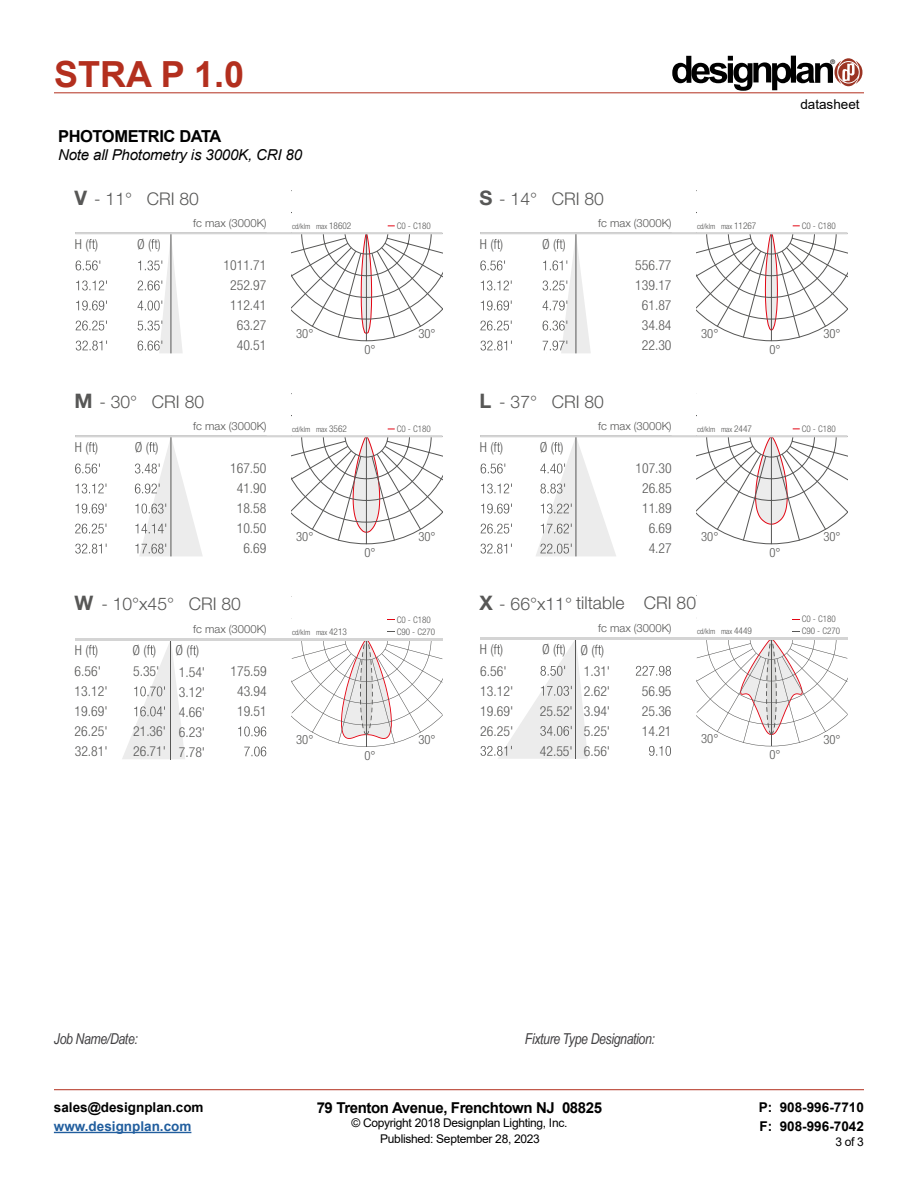
<style>
.page{position:relative;width:918px;height:1188px;background:#fff}
.page>*{position:absolute;margin:0;border:0;box-sizing:border-box;transform-origin:0 0}
.t1{font:700 36px "Arial";color:#b32f1e}
.t2{font:300 17.55px "Helvetica Neue LT Std";color:#575756}
.t3{font:700 16.5px "Arial";letter-spacing:-.025em;color:#000}
.t4{font:italic 15px "Arial Narrow";letter-spacing:-.025em;color:#414042}
.t5{font:700 15px "Arial";letter-spacing:-.025em;color:#000}
.t6{font:italic 15px "Arial";letter-spacing:-.01em;color:#000}
.t7{font:300 condensed 13.8px/20px "Helvetica Neue LT Std";color:#575756}
.t8{font:700 13.5px/19.5px "Arial";color:#000}
.t9{font:700 13.5px "Arial";color:#215e9e}
.t10{font:13.5px "Arial";color:#000}
.t11{font:300 condensed 12.75px "Helvetica Neue LT Std";color:#575756}
.t12{font:12px "Arial";letter-spacing:-.025em;color:#000}
.t13{font:300 11.25px "Helvetica Neue LT Std";color:#575756}
.t14{font:300 condensed 9.15px "Helvetica Neue LT Std";color:#575756}
.t15{font:300 condensed 7.65px "Helvetica Neue LT Std";color:#575756}
.t16{font:6.3px "Helvetica";color:#000}
.s1{font-weight:700;font-size:19.95px}
.s2{font-size:9.3px}
.s3{font-family:"Helvetica LT Std";font-weight:400;font-size:17.25px}
</style>
<div class="page">
<hr style="left:54px;top:93px;width:810px;height:1px;background:#b32f1e">
<hr style="left:54px;top:1089px;width:810px;height:1px;background:#b32f1e">
<hr style="left:54px;top:1132px;width:137px;height:1px;background:#215e9e">
<svg style="left:672px;top:56px;width:190px;height:35px"></svg>
<svg style="left:494px;top:442px;width:6px;height:10px"></svg>
<svg style="left:481px;top:463px;width:24px;height:10px"></svg>
<svg style="left:481px;top:484px;width:31px;height:9px"></svg>
<svg style="left:481px;top:504px;width:31px;height:10px"></svg>
<svg style="left:481px;top:524px;width:31px;height:10px"></svg>
<svg style="left:481px;top:544px;width:31px;height:10px"></svg>
<svg style="left:535px;top:437px;width:81px;height:119px"></svg>
<svg style="left:697px;top:428px;width:150px;height:117px"></svg>
<hr style="left:480px;top:435px;width:367px;height:2px;background:#d4d4d4">
<svg style="left:89px;top:442px;width:6px;height:10px"></svg>
<svg style="left:75px;top:463px;width:25px;height:10px"></svg>
<svg style="left:76px;top:484px;width:30px;height:9px"></svg>
<svg style="left:76px;top:504px;width:30px;height:10px"></svg>
<svg style="left:75px;top:524px;width:31px;height:10px"></svg>
<svg style="left:75px;top:544px;width:32px;height:10px"></svg>
<svg style="left:135px;top:437px;width:68px;height:119px"></svg>
<svg style="left:292px;top:428px;width:150px;height:117px"></svg>
<hr style="left:75px;top:435px;width:367px;height:2px;background:#d4d4d4">
<svg style="left:89px;top:645px;width:6px;height:10px"></svg>
<svg style="left:238px;top:727px;width:28px;height:9px"></svg>
<svg style="left:244px;top:747px;width:22px;height:9px"></svg>
<svg style="left:292px;top:619px;width:150px;height:128px"></svg>
<hr style="left:75px;top:638px;width:367px;height:2px;background:#d4d4d4">
<svg style="left:122px;top:640px;width:74px;height:119px"></svg>
<svg style="left:481px;top:640px;width:107px;height:119px"></svg>
<svg style="left:636px;top:666px;width:35px;height:10px"></svg>
<svg style="left:649px;top:746px;width:22px;height:10px"></svg>
<svg style="left:697px;top:619px;width:150px;height:127px"></svg>
<hr style="left:480px;top:637px;width:367px;height:3px;background:#d4d4d4">
<svg style="left:595px;top:645px;width:6px;height:10px"></svg>
<svg style="left:89px;top:239px;width:6px;height:10px"></svg>
<svg style="left:76px;top:260px;width:24px;height:10px"></svg>
<svg style="left:76px;top:280px;width:31px;height:10px"></svg>
<svg style="left:76px;top:300px;width:31px;height:10px"></svg>
<svg style="left:76px;top:321px;width:31px;height:10px"></svg>
<svg style="left:76px;top:341px;width:31px;height:10px"></svg>
<svg style="left:138px;top:234px;width:45px;height:119px"></svg>
<svg style="left:292px;top:225px;width:150px;height:117px"></svg>
<hr style="left:75px;top:232px;width:367px;height:2px;background:#d4d4d4">
<svg style="left:494px;top:239px;width:6px;height:10px"></svg>
<svg style="left:480px;top:260px;width:25px;height:10px"></svg>
<svg style="left:481px;top:280px;width:31px;height:10px"></svg>
<svg style="left:481px;top:300px;width:31px;height:10px"></svg>
<svg style="left:480px;top:321px;width:32px;height:10px"></svg>
<svg style="left:481px;top:341px;width:31px;height:10px"></svg>
<svg style="left:543px;top:234px;width:48px;height:119px"></svg>
<svg style="left:697px;top:225px;width:150px;height:117px"></svg>
<hr style="left:480px;top:232px;width:367px;height:2px;background:#d4d4d4">
<h1 class="t1" style="left:54px;top:49px;width:192px">STRA P 1.0</h1>
<p class="t16" style="left:831px;top:58px;width:6px">®</p>
<p class="t10" style="left:800px;top:95px;width:61px">datasheet</p>
<p class="t3" style="left:58px;top:124px;width:165px">PHOTOMETRIC DATA</p>
<p class="t6" style="left:58px;top:145px;width:246px">Note all Photometry is 3000K, CRI 80</p>
<p class="t2" style="left:75px;top:188px;width:126px"><span class="s1">V</span> - 11° CRI 80</p>
<p class="t7" style="left:137px;top:234px;width:25px">Ø ( )</p>
<p class="t13" style="left:193px;top:216px;width:75px">fc max (3000K)</p>
<p class="t7" style="left:75px;top:234px;width:25px">H ( )</p>
<p class="t15" style="left:292px;top:222px;width:61px">cd/klm max <span class="s2">18602</span></p>
<p class="t14" style="left:397px;top:220px;width:36px">C0 - C180</p>
<p class="t2" style="left:480px;top:188px;width:126px"><span class="s1">S</span> - 14° CRI 80</p>
<p class="t7" style="left:542px;top:234px;width:25px">Ø ( )</p>
<p class="t13" style="left:598px;top:216px;width:75px">fc max (3000K)</p>
<p class="t7" style="left:480px;top:234px;width:25px">H ( )</p>
<p class="t15" style="left:697px;top:222px;width:61px">cd/klm max <span class="s2">11267</span></p>
<p class="t14" style="left:802px;top:220px;width:36px">C0 - C180</p>
<p class="t7" style="left:224px;top:255px;width:44px;text-align:right">1011.71<br>252.97<br>112.41<br>63.27<br>40.51</p>
<p class="t11" style="left:296px;top:326px;width:19px">30°</p>
<p class="t11" style="left:418px;top:327px;width:19px">30°</p>
<p class="t11" style="left:364px;top:342px;width:13px">0°</p>
<p class="t7" style="left:635px;top:255px;width:38px;text-align:center">556.77<br>139.17<br>61.87<br>34.84<br>22.30</p>
<p class="t11" style="left:701px;top:326px;width:19px">30°</p>
<p class="t11" style="left:823px;top:327px;width:19px">30°</p>
<p class="t11" style="left:769px;top:342px;width:13px">0°</p>
<p class="t2" style="left:75px;top:391px;width:131px"><span class="s1">M</span> - 30° CRI 80</p>
<p class="t7" style="left:135px;top:437px;width:25px">Ø ( )</p>
<p class="t13" style="left:193px;top:419px;width:75px">fc max (3000K)</p>
<p class="t7" style="left:75px;top:437px;width:25px">H ( )</p>
<p class="t15" style="left:292px;top:425px;width:56px">cd/klm max <span class="s2">3562</span></p>
<p class="t14" style="left:397px;top:423px;width:36px">C0 - C180</p>
<p class="t2" style="left:480px;top:391px;width:126px"><span class="s1">L</span> - 37° CRI 80</p>
<p class="t7" style="left:540px;top:437px;width:25px">Ø ( )</p>
<p class="t13" style="left:598px;top:419px;width:75px">fc max (3000K)</p>
<p class="t7" style="left:480px;top:437px;width:25px">H ( )</p>
<p class="t15" style="left:697px;top:425px;width:56px">cd/klm max <span class="s2">2447</span></p>
<p class="t14" style="left:802px;top:423px;width:36px">C0 - C180</p>
<p class="t7" style="left:230px;top:458px;width:38px;text-align:right">167.50<br>41.90<br>18.58<br>10.50<br>6.69</p>
<p class="t11" style="left:296px;top:529px;width:19px">30°</p>
<p class="t11" style="left:418px;top:530px;width:19px">30°</p>
<p class="t11" style="left:364px;top:545px;width:13px">0°</p>
<p class="t7" style="left:635px;top:458px;width:38px;text-align:right">107.30<br>26.85<br>11.89<br>6.69<br>4.27</p>
<p class="t11" style="left:701px;top:529px;width:19px">30°</p>
<p class="t11" style="left:823px;top:530px;width:19px">30°</p>
<p class="t11" style="left:769px;top:545px;width:13px">0°</p>
<p class="t2" style="left:75px;top:593px;width:168px"><span class="s1">W</span> - 10°x45° CRI 80</p>
<p class="t7" style="left:133px;top:639px;width:28px;line-height:21.5px">Ø ( )<br>5.35'</p>
<p class="t13" style="left:193px;top:622px;width:75px">fc max (3000K)</p>
<p class="t7" style="left:175px;top:639px;width:31px;line-height:21.5px">Ø ( )<br>1.54'</p>
<p class="t7" style="left:179px;top:682px;width:28px;text-align:justify">3.12' 4.66' 6.23' 7.78'</p>
<p class="t7" style="left:75px;top:639px;width:28px;line-height:21.5px">H ( )<br>6.56'</p>
<p class="t7" style="left:75px;top:681px;width:35px;text-align:justify">13.12' 19.69' 26.25' 32.81'</p>
<p class="t7" style="left:230px;top:661px;width:38px;text-align:center">175.59<br>43.94<br>19.51</p>
<p class="t7" style="left:133px;top:721px;width:35px">21.36'<br>26.71'</p>
<p class="t14" style="left:350px;top:614px;width:83px"><span class="s3">1500</span> C0 - C180</p>
<p class="t15" style="left:292px;top:628px;width:56px">cd/klm max <span class="s2">4213</span></p>
<p class="t14" style="left:397px;top:626px;width:40px">C90 - C270</p>
<p class="t11" style="left:296px;top:732px;width:19px">30°</p>
<p class="t11" style="left:418px;top:732px;width:19px">30°</p>
<p class="t11" style="left:364px;top:748px;width:13px">0°</p>
<p class="t2" style="left:480px;top:592px;width:218px"><span class="s1">X</span> - 66°x11° tiltable CRI 80</p>
<p class="t7" style="left:542px;top:639px;width:25px">Ø ( )</p>
<p class="t14" style="left:755px;top:614px;width:83px"><span class="s3">1500</span> C0 - C180</p>
<p class="t13" style="left:598px;top:621px;width:75px">fc max (3000K)</p>
<p class="t15" style="left:697px;top:627px;width:56px">cd/klm max <span class="s2">4449</span></p>
<p class="t14" style="left:802px;top:626px;width:40px">C90 - C270</p>
<p class="t7" style="left:580px;top:639px;width:31px;line-height:21.5px">Ø ( )<br>1.31'</p>
<p class="t7" style="left:584px;top:681px;width:28px;text-align:justify">2.62' 3.94' 5.25' 6.56'</p>
<p class="t7" style="left:480px;top:639px;width:28px;line-height:21.5px">H ( )<br>6.56'</p>
<p class="t7" style="left:480px;top:681px;width:35px;text-align:justify">13.12' 19.69' 26.25'</p>
<p class="t7" style="left:642px;top:681px;width:31px;text-align:justify">56.95<br>25.36<br>14.21</p>
<p class="t7" style="left:540px;top:701px;width:35px">25.52'</p>
<p class="t7" style="left:540px;top:741px;width:35px">42.55'</p>
<p class="t11" style="left:701px;top:731px;width:19px">30°</p>
<p class="t11" style="left:823px;top:732px;width:19px">30°</p>
<p class="t11" style="left:769px;top:748px;width:13px">0°</p>
<p class="t4" style="left:54px;top:1028px;width:85px">Job Name/Date:</p>
<p class="t4" style="left:525px;top:1029px;width:132px">Fixture Type Designation:</p>
<p class="t8" style="left:54px;top:1097px;width:151px">sales@designplan.com</p>
<p class="t9" style="left:54px;top:1117px;width:139px">www.designplan.com</p>
<p class="t5" style="left:317px;top:1097px;width:287px">79 Trenton Avenue, Frenchtown NJ 08825</p>
<p class="t12" style="left:351px;top:1115px;width:217px">© Copyright 2018 Designplan Lighting, Inc.</p>
<p class="t8" style="left:759px;top:1097px;width:107px">P: 908-996-7710<br>F: 908-996-7042</p>
<p class="t12" style="left:380px;top:1130px;width:161px">Published: September 28, 2023</p>
<p class="t12" style="left:835px;top:1133px;width:30px">3 of 3</p>
</div>
